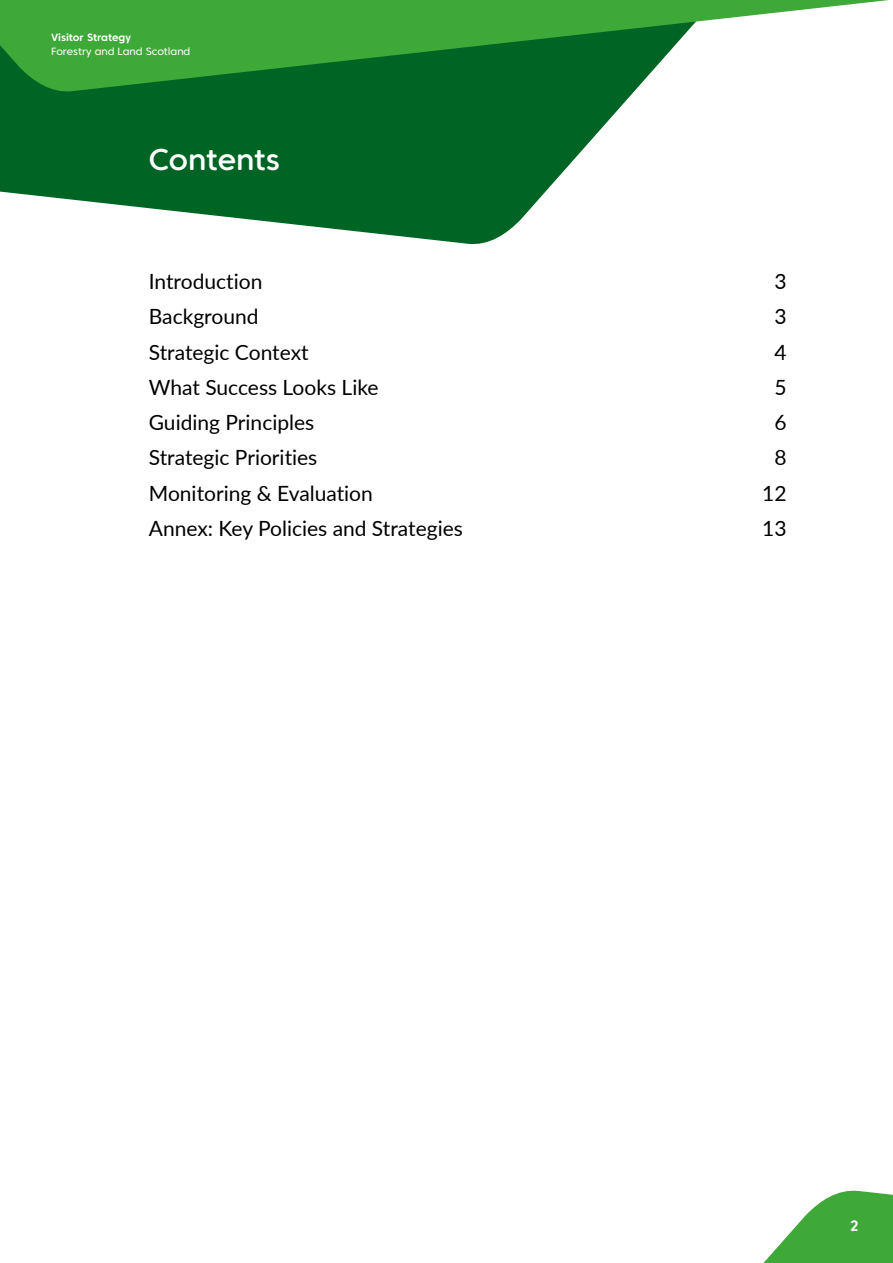
<style>
.page{position:relative;width:893px;height:1263px;background:#fff}
.page>*{position:absolute;margin:0;border:0;box-sizing:border-box;transform-origin:0 0}
.Section_Heading_-_H1{font:500 30px "Core Sans CR 55";color:#fff}
.t1{font:21px "Lato";color:#000}
.t2{font:700 15px "Core Sans CR 65";color:#fff}
.t3{font:10.5px "Core Sans CR 45";letter-spacing:-.005em;color:#fff}
.t4{font:700 10.5px "Core Sans CR 65";letter-spacing:-.005em;color:#fff}
</style>
<div class="page">
<svg style="left:0;top:93px;width:633px;height:152px;fill:#006524"></svg>
<svg style="left:0;top:0;width:889px;height:93px;fill:#3ea938"></svg>
<svg style="left:763px;top:1190px;width:130px;height:73px"></svg>
<p class="t4" style="left:51px;top:31px;width:82px">Visitor Strategy</p>
<p class="t3" style="left:51px;top:45px;width:141px">Forestry and Land Scotland</p>
<h1 class="Section_Heading_-_H1" style="left:149px;top:141px;width:133px">Contents</h1>
<p class="t1" style="left:149px;top:266px;width:115px">Introduction</p>
<p class="t1" style="left:774px;top:266px;width:14px">3</p>
<p class="t1" style="left:149px;top:302px;width:111px">Background</p>
<p class="t1" style="left:774px;top:302px;width:14px">3</p>
<p class="t1" style="left:149px;top:337px;width:161px">Strategic Context</p>
<p class="t1" style="left:774px;top:337px;width:14px">4</p>
<p class="t1" style="left:149px;top:372px;width:231px">What Success Looks Like</p>
<p class="t1" style="left:774px;top:372px;width:14px">5</p>
<p class="t1" style="left:149px;top:407px;width:167px">Guiding Principles</p>
<p class="t1" style="left:774px;top:407px;width:14px">6</p>
<p class="t1" style="left:149px;top:443px;width:170px">Strategic Priorities</p>
<p class="t1" style="left:774px;top:443px;width:14px">8</p>
<p class="t1" style="left:149px;top:478px;width:226px">Monitoring &amp; Evaluation</p>
<p class="t1" style="left:762px;top:478px;width:26px">12</p>
<p class="t1" style="left:149px;top:513px;width:316px">Annex: Key Policies and Strategies</p>
<p class="t1" style="left:762px;top:513px;width:26px">13</p>
<p class="t2" style="left:850px;top:1216px;width:11px">2</p>
</div>
